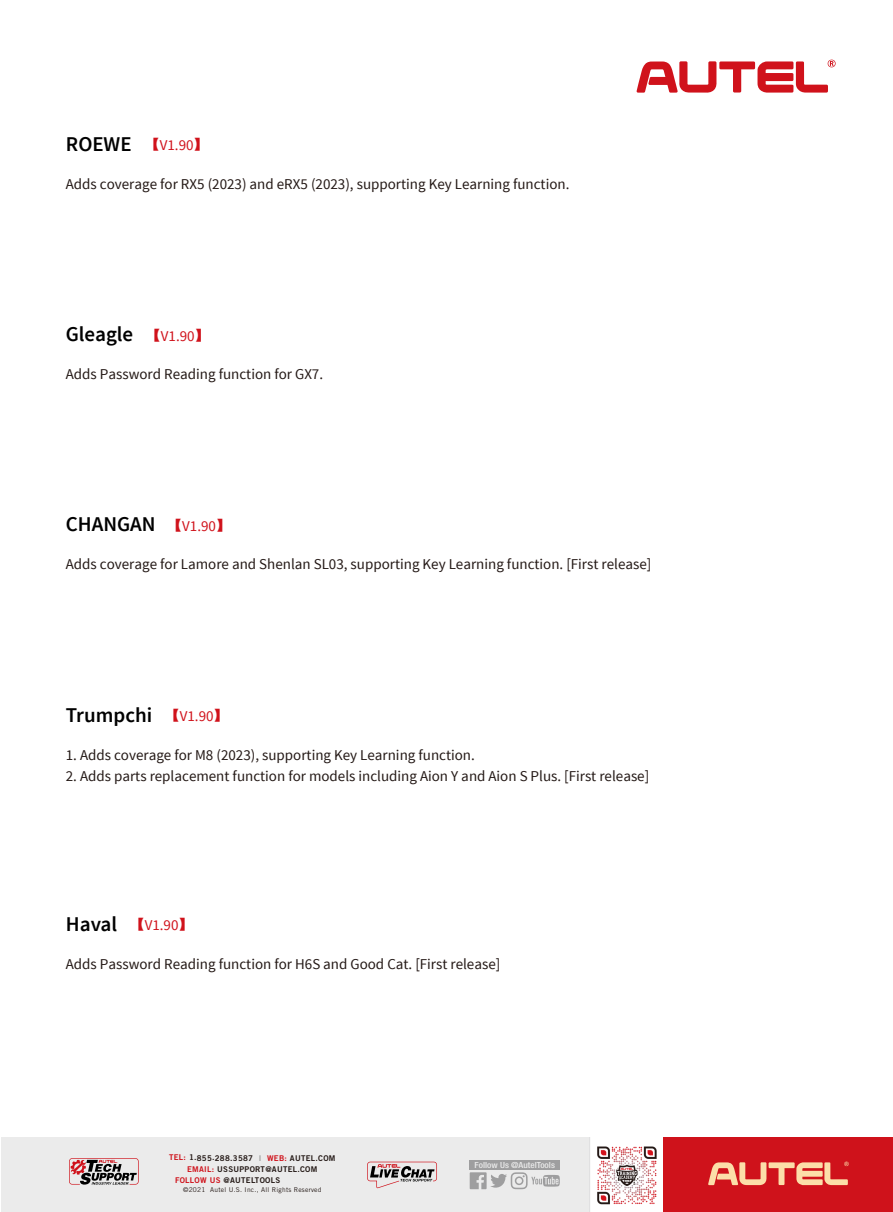
<style>
.page{position:relative;width:893px;height:1212px;background:#fff}
.page>*{position:absolute;margin:0;border:0;box-sizing:border-box;transform-origin:0 0}
.t1{font:600 21px "Source Sans Pro";color:#000}
.t2{font:15px "Source Sans Pro";color:#231815}
.t3{font:500 condensed 8.4px "Helvetica Neue LT Std";color:#ebebeb;scale:1.1 1}
.t4{font:7.95px "Trade Gothic LT Std Bd 2";letter-spacing:.035em;color:#231815}
.t5{font:6.6px "Trade Gothic LT Std";letter-spacing:.035em;color:#231815}
.s1{font-family:"Adobe Song Std";font-weight:300;font-size:15px;color:#d0121b}
.s2{font-weight:400;font-size:15px;color:#d0121b}
.s3{color:#cf121b}
.s4{font-family:"Trade Gothic LT Std";color:#717071}
</style>
<div class="page">
<svg style="left:636px;top:60px;width:200px;height:33px"></svg>
<div style="left:1px;top:1137px;width:689px;height:75px;background:#ebebeb"></div>
<div style="left:662px;top:1137px;width:231px;height:75px;background:#cf121b"></div>
<svg style="left:708px;top:1161px;width:141px;height:24px"></svg>
<svg style="left:367px;top:1162px;width:70px;height:26px"></svg>
<svg style="left:69px;top:1158px;width:70px;height:26px"></svg>
<div style="left:470px;top:1160px;width:90px;height:9px;background:#9e9e9f"></div>
<svg style="left:470px;top:1172px;width:90px;height:17px"></svg>
<img style="left:590px;top:1137px;width:73px;height:75px">
<h1 class="t1" style="left:66px;top:130px;width:144px">ROEWE <span class="s1">【</span><span class="s2">V1.90</span><span class="s1">】</span></h1>
<p class="t2" style="left:66px;top:175px;width:505px">Adds coverage for RX5 (2023) and eRX5 (2023), supporting Key Learning function.</p>
<h1 class="t1" style="left:66px;top:321px;width:145px">Gleagle <span class="s1">【</span><span class="s2">V1.90</span><span class="s1">】</span></h1>
<p class="t2" style="left:66px;top:365px;width:259px">Adds Password Reading function for GX7.</p>
<h1 class="t1" style="left:66px;top:511px;width:167px">CHANGAN <span class="s1">【</span><span class="s2">V1.90</span><span class="s1">】</span></h1>
<p class="t2" style="left:66px;top:555px;width:587px">Adds coverage for Lamore and Shenlan SL03, supporting Key Learning function. [First release]</p>
<h1 class="t1" style="left:66px;top:701px;width:164px">Trumpchi <span class="s1">【</span><span class="s2">V1.90</span><span class="s1">】</span></h1>
<p class="t2" style="left:66px;top:745px;width:411px">1. Adds coverage for M8 (2023), supporting Key Learning function.</p>
<p class="t2" style="left:66px;top:766px;width:585px">2. Adds parts replacement function for models including Aion Y and Aion S Plus. [First release]</p>
<h1 class="t1" style="left:66px;top:910px;width:129px">Haval <span class="s1">【</span><span class="s2">V1.90</span><span class="s1">】</span></h1>
<p class="t2" style="left:66px;top:954px;width:436px">Adds Password Reading function for H6S and Good Cat. [First release]</p>
<p class="t4" style="left:169px;top:1153px;width:168px"><span class="s3">TEL:</span> 1.855.288.3587 <span class="s4">I</span> <span class="s3">WEB:</span> AUTEL.COM</p>
<p class="t4" style="left:187px;top:1164px;width:132px"><span class="s3">EMAIL:</span> USSUPPORT@AUTEL.COM</p>
<p class="t4" style="left:175px;top:1175px;width:107px"><span class="s3">FOLLOW US</span> @AUTELTOOLS</p>
<p class="t5" style="left:183px;top:1186px;width:140px">©2021 Autel U.S. Inc., All Rights Reserved</p>
<p class="t3" style="left:475px;top:1160px;width:75px">Follow Us @AutelTools</p>
</div>
